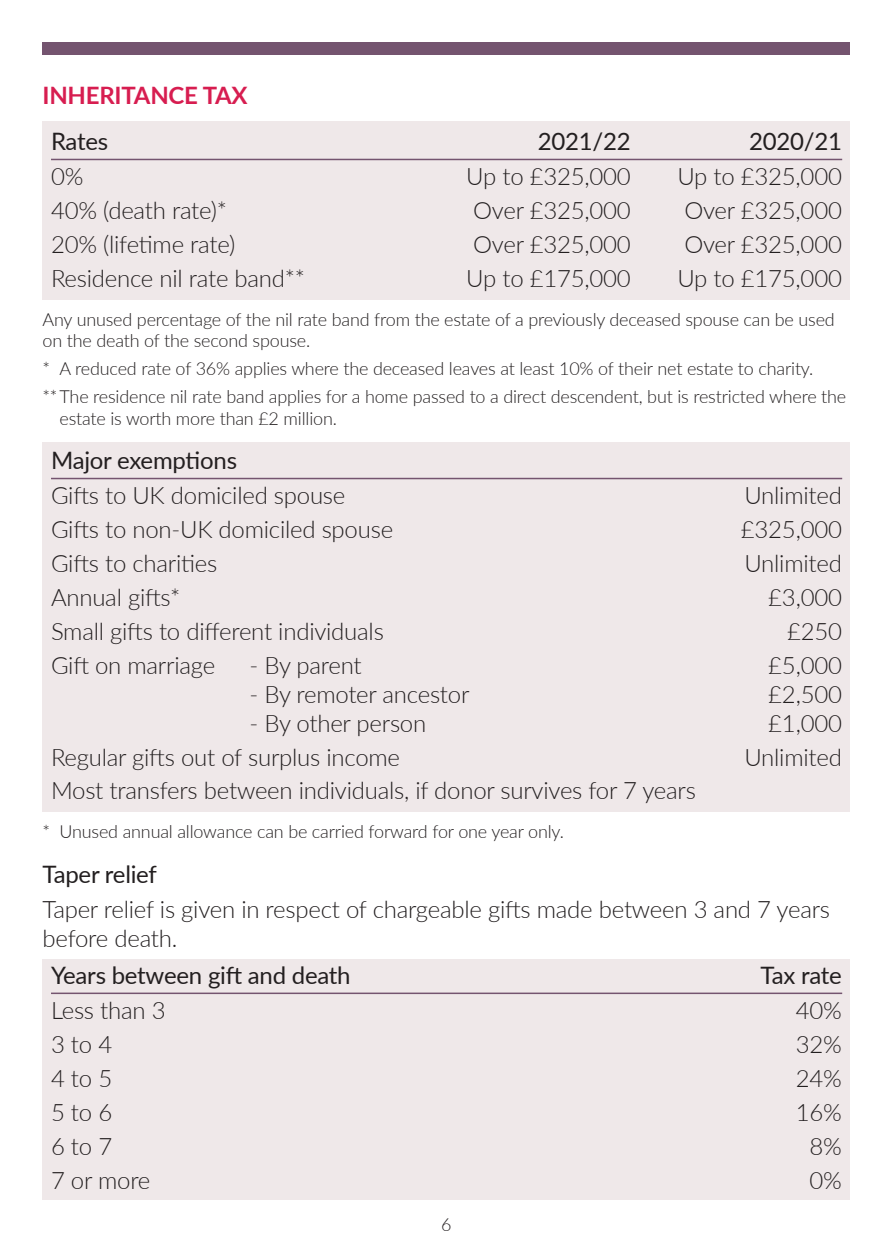
<style>
.page{position:relative;width:893px;height:1259px;background:#fff}
.page>*{position:absolute;margin:0;border:0;box-sizing:border-box;transform-origin:0 0}
.t1{font:300 24px/28.8px "Lato";letter-spacing:-.01em;color:#231f20}
.t2{font:24px "Lato";letter-spacing:-.01em;color:#231f20}
.t3{font:700 24px "Lato";letter-spacing:-.01em;color:#d71d50}
.t4{font:300 18px/21.6px "Lato";letter-spacing:-.01em;color:#231f20}
</style>
<div class="page">
<div style="left:43px;top:43px;width:807px;height:12px;background:#74546f"></div>
<div style="left:43px;top:442px;width:807px;height:370px;background:#efe8e9"></div>
<div style="left:43px;top:122px;width:807px;height:178px;background:#efe8e9"></div>
<hr style="left:51px;top:159px;width:791px;height:1px;background:#74546f">
<hr style="left:51px;top:478px;width:791px;height:1px;background:#74546f">
<div style="left:43px;top:958px;width:807px;height:241px;background:#efe8e9"></div>
<hr style="left:51px;top:992px;width:791px;height:2px;background:#74546f">
<p class="t3" style="left:43px;top:78px;width:207px">INHERITANCE TAX</p>
<p class="t2" style="left:51px;top:124px;width:59px">Rates</p>
<p class="t2" style="left:538px;top:124px;width:94px">2021/22</p>
<p class="t2" style="left:749px;top:124px;width:94px">2020/21</p>
<p class="t1" style="left:51px;top:161px;width:34px">0%</p>
<p class="t1" style="left:466px;top:161px;width:166px">Up to £325,000</p>
<p class="t1" style="left:677px;top:161px;width:166px">Up to £325,000</p>
<p class="t1" style="left:51px;top:195px;width:178px">40% (death rate)*</p>
<p class="t1" style="left:473px;top:195px;width:159px">Over £325,000</p>
<p class="t1" style="left:684px;top:195px;width:159px">Over £325,000</p>
<p class="t1" style="left:51px;top:229px;width:186px">20% (lifetime rate)</p>
<p class="t1" style="left:473px;top:229px;width:159px">Over £325,000</p>
<p class="t1" style="left:684px;top:229px;width:159px">Over £325,000</p>
<p class="t1" style="left:51px;top:263px;width:256px">Residence nil rate band**</p>
<p class="t1" style="left:466px;top:263px;width:166px">Up to £175,000</p>
<p class="t1" style="left:677px;top:263px;width:166px">Up to £175,000</p>
<p class="t4" style="left:43px;top:308px;width:794px">Any unused percentage of the nil rate band from the estate of a previously deceased spouse can be used on the death of the second spouse.</p>
<p class="t4" style="left:43px;top:357px;width:772px">* A reduced rate of 36% applies where the deceased leaves at least 10% of their net estate to charity.</p>
<p class="t4" style="left:60px;top:385px;width:788px;text-indent:-17px">**The residence nil rate band applies for a home passed to a direct descendent, but is restricted where the estate is worth more than £2 million.</p>
<p class="t2" style="left:51px;top:443px;width:188px">Major exemptions</p>
<p class="t1" style="left:51px;top:480px;width:296px">Gifts to UK domiciled spouse</p>
<p class="t1" style="left:744px;top:480px;width:99px">Unlimited</p>
<p class="t1" style="left:51px;top:514px;width:344px">Gifts to non-UK domiciled spouse</p>
<p class="t1" style="left:741px;top:514px;width:103px">£325,000</p>
<p class="t1" style="left:51px;top:548px;width:168px">Gifts to charities</p>
<p class="t1" style="left:744px;top:548px;width:99px">Unlimited</p>
<p class="t1" style="left:51px;top:582px;width:131px">Annual gifts*</p>
<p class="t1" style="left:768px;top:582px;width:75px">£3,000</p>
<p class="t1" style="left:51px;top:616px;width:334px">Small gifts to different individuals</p>
<p class="t1" style="left:787px;top:616px;width:56px">£250</p>
<p class="t1" style="left:51px;top:650px;width:166px">Gift on marriage</p>
<p class="t1" style="left:250px;top:650px;width:114px">- By parent</p>
<p class="t1" style="left:768px;top:650px;width:75px">£5,000</p>
<p class="t1" style="left:250px;top:679px;width:221px">- By remoter ancestor</p>
<p class="t1" style="left:768px;top:679px;width:75px">£2,500</p>
<p class="t1" style="left:250px;top:708px;width:178px">- By other person</p>
<p class="t1" style="left:768px;top:708px;width:75px">£1,000</p>
<p class="t1" style="left:51px;top:741px;width:351px">Regular gifts out of surplus income</p>
<p class="t1" style="left:744px;top:741px;width:99px">Unlimited</p>
<p class="t1" style="left:51px;top:775px;width:646px">Most transfers between individuals, if donor survives for 7 years</p>
<p class="t4" style="left:43px;top:820px;width:523px">* Unused annual allowance can be carried forward for one year only.</p>
<p class="t2" style="left:43px;top:857px;width:116px">Taper relief</p>
<p class="t1" style="left:43px;top:894px;width:789px">Taper relief is given in respect of chargeable gifts made between 3 and 7 years before death.</p>
<p class="t2" style="left:51px;top:958px;width:301px">Years between gift and death</p>
<p class="t2" style="left:761px;top:958px;width:83px">Tax rate</p>
<p class="t1" style="left:51px;top:995px;width:116px">Less than 3</p>
<p class="t1" style="left:796px;top:995px;width:48px">40%</p>
<p class="t1" style="left:51px;top:1029px;width:63px">3 to 4</p>
<p class="t1" style="left:796px;top:1029px;width:48px">32%</p>
<p class="t1" style="left:51px;top:1063px;width:63px">4 to 5</p>
<p class="t1" style="left:796px;top:1063px;width:48px">24%</p>
<p class="t1" style="left:51px;top:1097px;width:63px">5 to 6</p>
<p class="t1" style="left:796px;top:1097px;width:48px">16%</p>
<p class="t1" style="left:51px;top:1131px;width:63px">6 to 7</p>
<p class="t1" style="left:809px;top:1131px;width:34px">8%</p>
<p class="t1" style="left:51px;top:1165px;width:101px">7 or more</p>
<p class="t1" style="left:809px;top:1165px;width:34px">0%</p>
<p class="t4" style="left:441px;top:1213px;width:12px">6</p>
</div>
